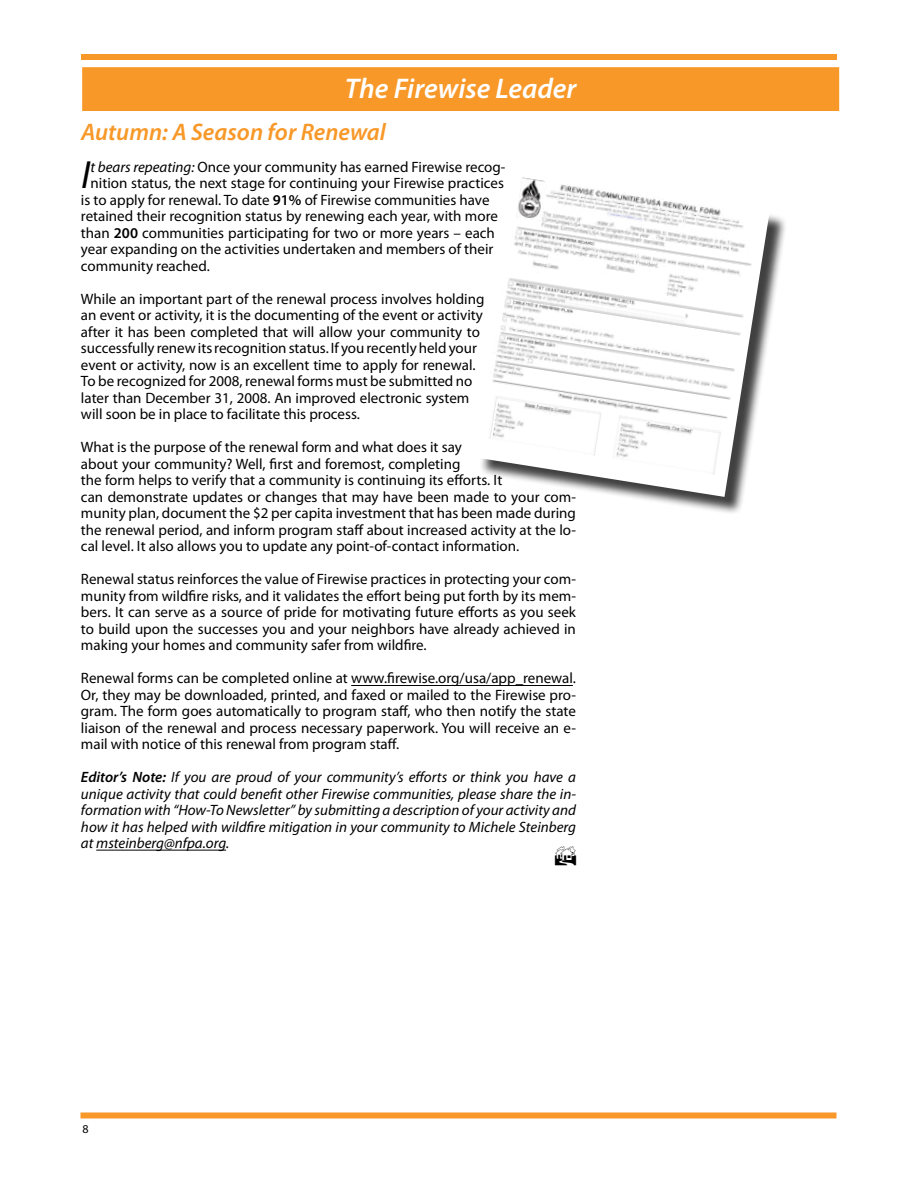
<style>
.page{position:relative;width:918px;height:1188px;background:#fff}
.page>*{position:absolute;margin:0;border:0;box-sizing:border-box;transform-origin:0 0}
.t1{font:italic 39.45px "Myriad Pro";color:#000}
.t2{font:italic 600 28.5px "Myriad Pro";color:#fff}
.t3{font:italic 600 24px "Myriad Pro";color:#f89828}
.t4{font:15px/16.5px "Myriad Pro";color:#000}
.t5{font:italic 15px/16.5px "Myriad Pro";color:#000;text-align:justify}
.t6{font:12px "Myriad Pro";color:#000}
.s1{font-style:italic}
.s2{font-weight:600}
</style>
<div class="page">
<div style="left:81px;top:54px;width:756px;height:6px;background:#f89828"></div>
<div style="left:80px;top:1112px;width:756px;height:6px;background:#f89828"></div>
<div style="left:83px;top:68px;width:756px;height:43px;background:#f89828"></div>
<hr style="left:351px;top:685px;width:222px;height:1px;background:#000">
<hr style="left:96px;top:850px;width:130px;height:1px;background:#000">
<div style="left:478px;top:176px;width:309px;height:338px;background:#000;opacity:.75"></div>
<svg style="left:478px;top:176px;width:292px;height:321px"></svg>
<img style="left:479px;top:176px;width:284px;height:300px">
<h2 class="t2" style="left:345px;top:71px;width:233px">The Firewise Leader</h2>
<h3 class="t3" style="left:81px;top:117px;width:306px">Autumn: A Season for Renewal</h3>
<h1 class="t1" style="left:81px;top:151px;width:11px">I</h1>
<p class="t4" style="left:91px;top:158px;width:416px"><span class="s1">t bears repeating:</span> Once your community has earned Firewise recog-</p>
<p class="t4" style="left:91px;top:175px;width:415px">nition status, the next stage for continuing your Firewise practices</p>
<p class="t4" style="left:81px;top:191px;width:410px">is to apply for renewal. To date <span class="s2">91%</span> of Firewise communities have</p>
<p class="t4" style="left:81px;top:208px;width:419px">retained their recognition status by renewing each year, with more</p>
<p class="t4" style="left:81px;top:224px;width:415px">than <span class="s2">200</span> communities participating for two or more years – each</p>
<p class="t4" style="left:81px;top:241px;width:414px">year expanding on the activities undertaken and members of their</p>
<p class="t4" style="left:81px;top:257px;width:130px">community reached.</p>
<p class="t4" style="left:81px;top:290px;width:405px">While an important part of the renewal process involves holding an event or activity, it is the documenting of the event or activity after it has been completed that will allow your community to successfully renew its recognition status. If you recently held your event or activity, now is an excellent time to apply for renewal.<br>To be recognized for 2008, renewal forms must be submitted no later than December 31, 2008. An improved electronic system will soon be in place to facilitate this process.</p>
<p class="t4" style="left:81px;top:439px;width:497px">What is the purpose of the renewal form and what does it say<br>about your community? Well, first and foremost, completing<br>the form helps to verify that a community is continuing its efforts. It<br>can demonstrate updates or changes that may have been made to your com&shy;munity plan, document the $2 per capita investment that has been made during the renewal period, and inform program staff about increased activity at the lo&shy;cal level. It also allows you to update any point-of-contact information.</p>
<p class="t4" style="left:81px;top:571px;width:497px;text-align:justify">Renewal status reinforces the value of Firewise practices in protecting your com&shy;munity from wildfire risks, and it validates the effort being put forth by its mem&shy;bers. It can serve as a source of pride for motivating future efforts as you seek to build upon the successes you and your neighbors have already achieved in making your homes and community safer from wildfire.</p>
<p class="t4" style="left:81px;top:670px;width:497px;text-align:justify">Renewal forms can be completed online at www.firewise.org/usa/app_renewal.<br>Or, they may be downloaded, printed, and faxed or mailed to the Firewise pro&shy;gram. The form goes automatically to program staff, who then notify the state liaison of the renewal and process necessary paperwork. You will receive an e&shy;mail with notice of this renewal from program staff.</p>
<p class="t5" style="left:81px;top:769px;width:497px"><span class="s2">Editor’s Note:</span> If you are proud of your community’s efforts or think you have a unique activity that could benefit other Firewise communities, please share the in&shy;formation with “How-To Newsletter” by submitting a description of your activity and how it has helped with wildfire mitigation in your community to Michele Steinberg at msteinberg@nfpa.org.</p>
<p class="t6" style="left:82px;top:1122px;width:8px">8</p>
</div>
